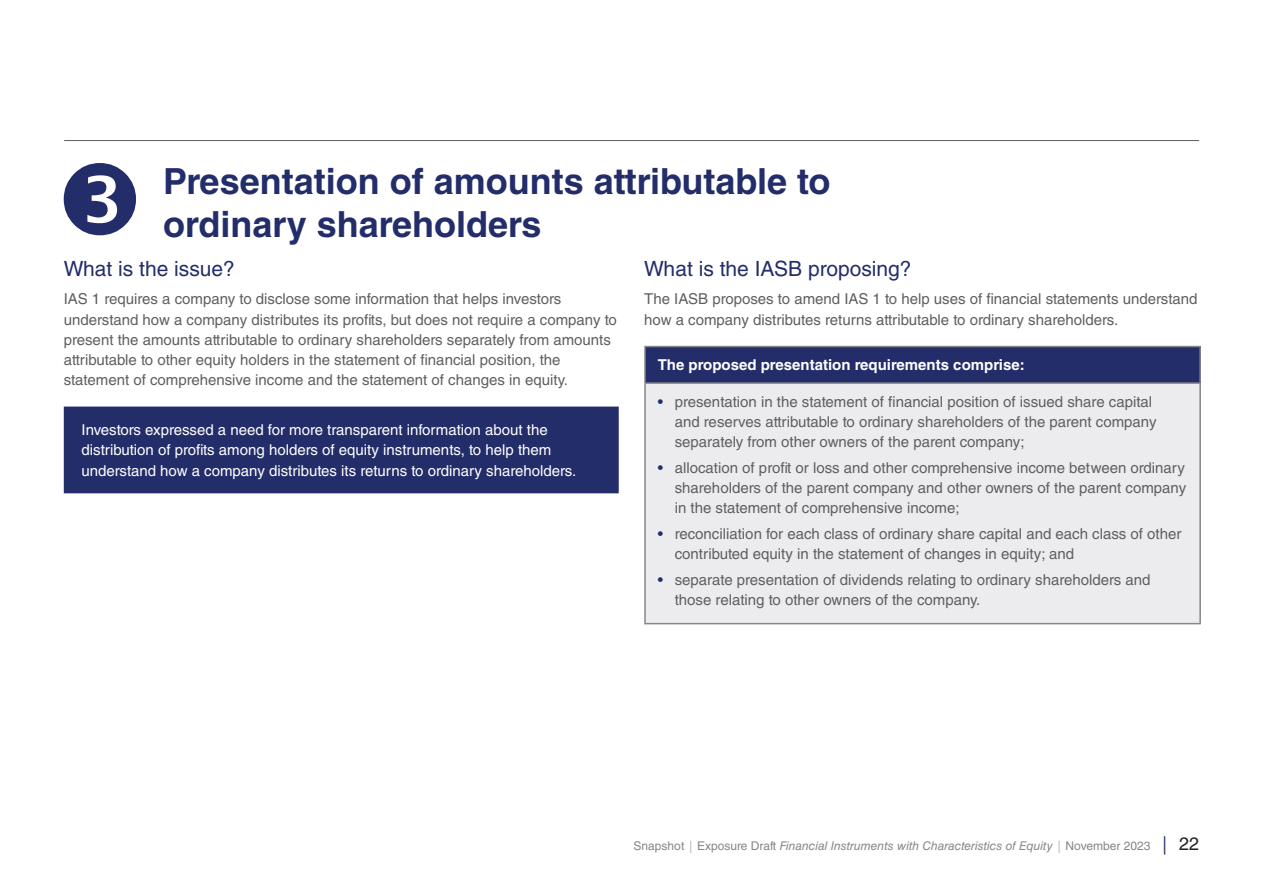
<style>
.page{position:relative;width:1263px;height:893px;background:#fff}
.page>*{position:absolute;margin:0;border:0;box-sizing:border-box;transform-origin:0 0}
.Level_1{font:700 36px/43.2px "Helvetica LT Std";color:#232d6a}
.Level_2{font:21px "Helvetica LT Std";color:#232d6a}
.Body_copy{font:15px/20.2px "Helvetica LT Std";color:#5f5f62}
.body_copy__whiteout{font:15px/20.2px "Helvetica LT Std";color:#fff}
.Body_copy-2{font:700 15px "Helvetica LT Std";color:#fff}
.t1{font:italic 12px "Helvetica LT Std";color:#848689}
.s1{color:#232d6a}
.s2{font-style:normal}
.s3{font-family:"Swift LT Pro";font-style:normal;color:#abacb0}
.s4{font-family:"Swift LT Pro";font-style:normal;font-size:18px;color:#232d6a}
.s5{font-style:normal;font-size:18px;color:#231f20}
</style>
<div class="page">
<hr style="left:64px;top:140px;width:1135px;height:1px;background:#5f5f62">
<div style="left:65px;top:407px;width:553px;height:86px;background:#232d6a"></div>
<hr style="left:64px;top:407px;width:555px;height:1px;background:#232d6a">
<hr style="left:64px;top:408px;width:1px;height:84px;background:#232d6a">
<hr style="left:617px;top:408px;width:2px;height:84px;background:#232d6a">
<hr style="left:64px;top:492px;width:555px;height:1px;background:#232d6a">
<div style="left:645px;top:347px;width:555px;height:36px;background:#232d6a"></div>
<div style="left:645px;top:383px;width:555px;height:241px;background:#ececee"></div>
<hr style="left:644px;top:346px;width:557px;height:1px;background:#848689">
<hr style="left:644px;top:347px;width:2px;height:35px;background:#848689">
<hr style="left:1199px;top:347px;width:2px;height:35px;background:#848689">
<hr style="left:644px;top:384px;width:2px;height:239px;background:#848689">
<hr style="left:1199px;top:384px;width:2px;height:239px;background:#848689">
<hr style="left:644px;top:623px;width:557px;height:1px;background:#848689">
<hr style="left:644px;top:382px;width:557px;height:2px;background:#848689">
<p class="Level_1" style="left:163px;top:159px;width:669px">Presentation of amounts attributable to ordinary shareholders</p>
<p class="Level_2" style="left:64px;top:256px;width:173px">What is the issue?</p>
<p class="Body_copy" style="left:64px;top:289px;width:555px">IAS 1 requires a company to disclose some information that helps investors understand how a company distributes its profits, but does not require a company to present the amounts attributable to ordinary shareholders separately from amounts attributable to other equity holders in the statement of financial position, the statement of comprehensive income and the statement of changes in equity.</p>
<p class="body_copy__whiteout" style="left:82px;top:420px;width:496px">Investors expressed a need for more transparent information about the distribution of profits among holders of equity instruments, to help them understand how a company distributes its returns to ordinary shareholders.</p>
<p class="Level_2" style="left:644px;top:256px;width:269px">What is the IASB proposing?</p>
<p class="Body_copy" style="left:644px;top:289px;width:555px">The IASB proposes to amend IAS 1 to help uses of financial statements understand how a company distributes returns attributable to ordinary shareholders.</p>
<p class="Body_copy-2" style="left:658px;top:356px;width:368px">The proposed presentation requirements comprise:</p>
<p class="Body_copy" style="left:675px;top:391px;width:483px;text-indent:-17px"><span class="s1">•</span> presentation in the statement of financial position of issued share capital and reserves attributable to ordinary shareholders of the parent company separately from other owners of the parent company;</p>
<p class="Body_copy" style="left:675px;top:457px;width:513px;text-align:justify;text-indent:-17px"><span class="s1">•</span> allocation of profit or loss and other comprehensive income between ordinary shareholders of the parent company and other owners of the parent company in the statement of comprehensive income;</p>
<p class="Body_copy" style="left:675px;top:523px;width:508px;text-indent:-17px"><span class="s1">•</span> reconciliation for each class of ordinary share capital and each class of other contributed equity in the statement of changes in equity; and</p>
<p class="Body_copy" style="left:675px;top:569px;width:477px;text-indent:-17px"><span class="s1">•</span> separate presentation of dividends relating to ordinary shareholders and those relating to other owners of the company.</p>
<p class="t1" style="left:634px;top:839px;width:567px"><span class="s2">Snapshot</span> <span class="s3">|</span> <span class="s2">Exposure Draft</span> Financial Instruments with Characteristics of Equity <span class="s3">|</span> <span class="s2">November 2023</span> <span class="s4">|</span> <span class="s5">22</span></p>
</div>
